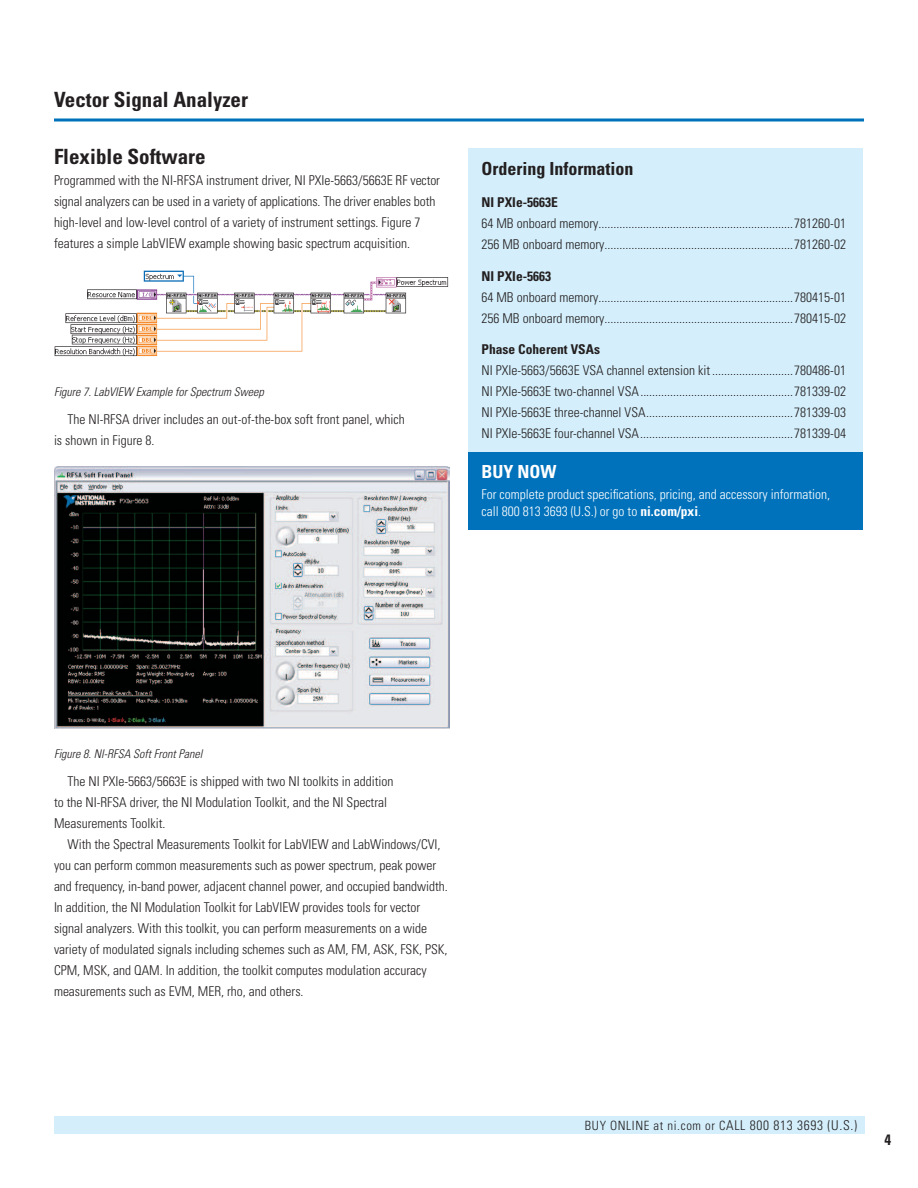
<style>
.page{position:relative;width:918px;height:1188px;background:#fff}
.page>*{position:absolute;margin:0;border:0;box-sizing:border-box;transform-origin:0 0}
.t1{font:700 condensed 21px "Univers LT Std";color:#231f20}
.t2{font:700 condensed 18px "Univers LT Std";color:#231f20}
.t3{font:700 condensed 18px "Univers LT Std";color:#fff}
.t4{font:700 condensed 15px "Univers LT Std";color:#231f20}
.t5{font:300 condensed 13.5px/21px "Univers LT Std";color:#231f20}
.t6{font:300 condensed 13.5px/16.5px "Univers LT Std";color:#fff}
.t7{font:700 condensed 13.5px "Univers LT Std";color:#231f20}
.t8{font:300 condensed 12.75px "Univers LT Std";letter-spacing:.05em;color:#231f20}
.t9{font:italic 300 condensed 12px "Univers LT Std";color:#231f20}
.s1{font-weight:700}
.s2{font-size:13.5px}
</style>
<div class="page">
<hr style="left:54px;top:118px;width:810px;height:3px;background:#0072bc">
<div style="left:54px;top:1117px;width:810px;height:17px;background:#d4effb"></div>
<div style="left:468px;top:148px;width:395px;height:304px;background:#d4effb"></div>
<div style="left:468px;top:452px;width:395px;height:77px;background:#0072bc"></div>
<img style="left:54px;top:466px;width:396px;height:263px">
<img style="left:54px;top:271px;width:395px;height:86px">
<h1 class="t1" style="left:54px;top:91px;width:196px">Vector Signal Analyzer</h1>
<h1 class="t1" style="left:54px;top:148px;width:153px">Flexible Software</h1>
<p class="t5" style="left:54px;top:171px;width:387px">Programmed with the NI-RFSA instrument driver, NI PXIe-5663/5663E RF vector signal analyzers can be used in a variety of applications. The driver enables both high-level and low-level control of a variety of instrument settings. Figure 7 features a simple LabVIEW example showing basic spectrum acquisition.</p>
<p class="t9" style="left:54px;top:387px;width:211px">Figure 7. LabVIEW Example for Spectrum Sweep</p>
<p class="t5" style="left:54px;top:410px;width:352px;text-indent:14px">The NI-RFSA driver includes an out-of-the-box soft front panel, which is shown in Figure 8.</p>
<h2 class="t2" style="left:482px;top:161px;width:153px">Ordering Information</h2>
<p class="t7" style="left:482px;top:197px;width:78px">NI PXIe-5663E</p>
<p class="t5" style="left:482px;top:214px;width:366px">64 MB onboard memory.................................................................781260-01<br>256 MB onboard memory...............................................................781260-02</p>
<p class="t7" style="left:482px;top:270px;width:71px">NI PXIe-5663</p>
<p class="t5" style="left:482px;top:287px;width:366px">64 MB onboard memory.................................................................780415-01<br>256 MB onboard memory...............................................................780415-02</p>
<p class="t7" style="left:482px;top:344px;width:120px">Phase Coherent VSAs</p>
<p class="t5" style="left:482px;top:361px;width:366px;text-align:justify">NI PXIe-5663/5663E VSA channel extension kit ...........................780486-01<br>NI PXIe-5663E two-channel VSA ...................................................781339-02<br>NI PXIe-5663E three-channel VSA .................................................781339-03<br>NI PXIe-5663E four-channel VSA ...................................................781339-04</p>
<h2 class="t3" style="left:482px;top:465px;width:77px">BUY NOW</h2>
<p class="t6" style="left:482px;top:488px;width:350px">For complete product specifications, pricing, and accessory information, call 800 813 3693 (U.S.) or go to <span class="s1">ni.com/pxi</span>.</p>
<p class="t9" style="left:54px;top:750px;width:150px">Figure 8. NI-RFSA Soft Front Panel</p>
<p class="t5" style="left:54px;top:772px;width:341px;text-indent:14px">The NI PXIe-5663/5663E is shipped with two NI toolkits in addition to the NI-RFSA driver, the NI Modulation Toolkit, and the NI Spectral<br>Measurements Toolkit.</p>
<p class="t5" style="left:54px;top:835px;width:395px;text-indent:14px">With the Spectral Measurements Toolkit for LabVIEW and LabWindows/CVI, you can perform common measurements such as power spectrum, peak power and frequency, in-band power, adjacent channel power, and occupied bandwidth.<br>In addition, the NI Modulation Toolkit for LabVIEW provides tools for vector signal analyzers. With this toolkit, you can perform measurements on a wide variety of modulated signals including schemes such as AM, FM, ASK, FSK, PSK, CPM, MSK, and QAM. In addition, the toolkit computes modulation accuracy measurements such as EVM, MER, rho, and others.</p>
<p class="t8" style="left:585px;top:1121px;width:274px">BUY ONLINE at ni.com or C<span class="s2">ALL 800 813 3693 (U.S.)</span></p>
<p class="t4" style="left:884px;top:1134px;width:8px">4</p>
</div>
